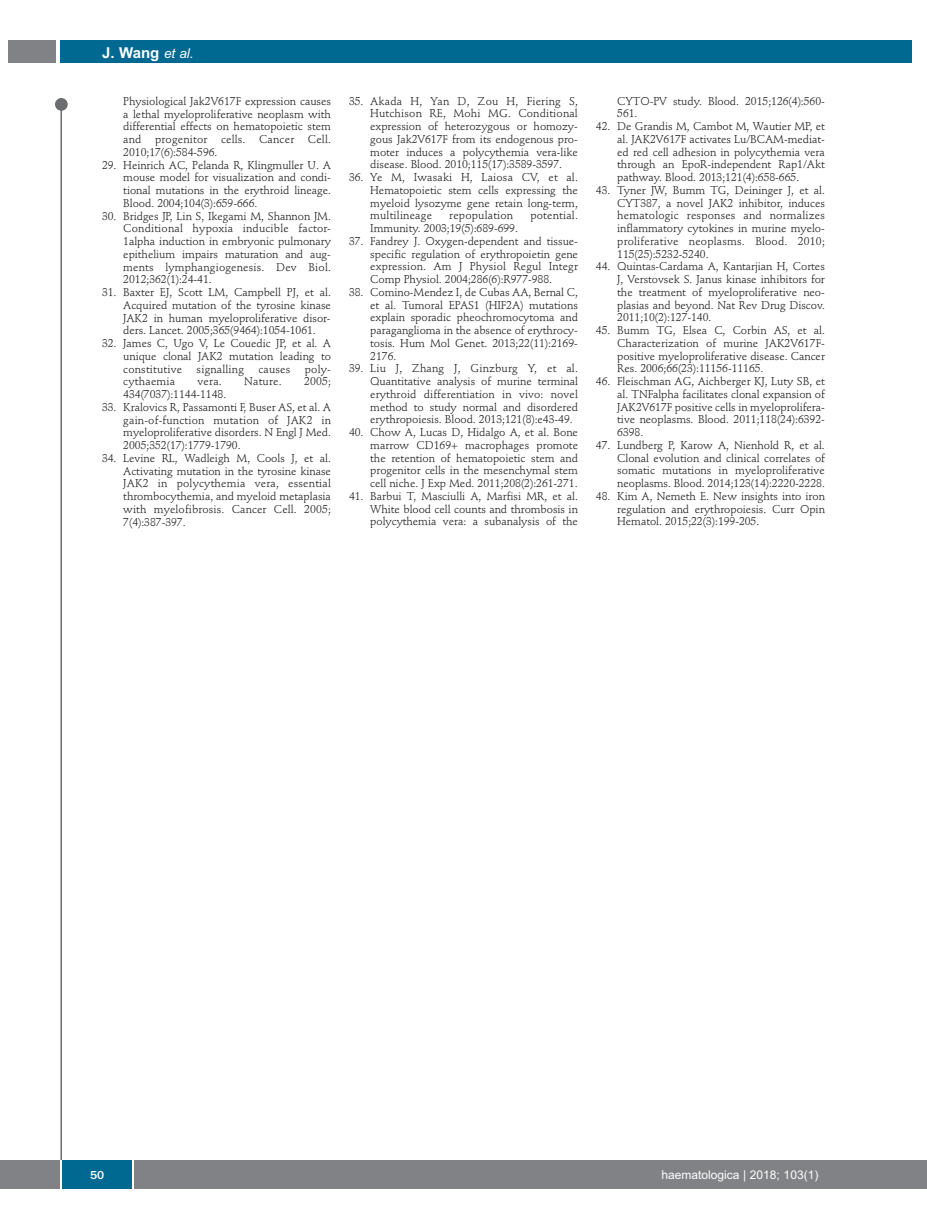
<style>
.page{position:relative;width:927px;height:1225px;background:#fff}
.page>*{position:absolute;margin:0;border:0;box-sizing:border-box;transform-origin:0 0}
.t1{font:700 15px "Arial";color:#fff}
.t2{font:12px "Arial";color:#fff}
.t3{font:500 12px "Franklin Gothic";color:#fff}
.t4{font:11.25px/12.8px "Stempel Schneidler";letter-spacing:-.005em;color:#231f20;text-align:justify}
.t5{font:11.25px "Stempel Schneidler";letter-spacing:.015em;color:#231f20}
.s1{font-weight:400;font-style:italic;font-size:13.5px}
</style>
<div class="page">
<div style="left:911px;top:1160px;width:16px;height:28px;background:#808285"></div>
<div style="left:55px;top:98px;width:13px;height:13px;background:#6c6d70;border-radius:50%"></div>
<hr style="left:60px;top:101px;width:2px;height:1061px;background:#6c6d70">
<div style="left:60px;top:40px;width:852px;height:22px;background:#006991"></div>
<div style="left:9px;top:40px;width:47px;height:22px;background:#808285"></div>
<div style="left:0;top:1160px;width:911px;height:28px;background:#808285"></div>
<div style="left:62px;top:1160px;width:71px;height:28px;background:#006991"></div>
<hr style="left:60px;top:1160px;width:2px;height:28px;background:#fff">
<svg style="left:133px;top:1160px;width:1px;height:28px"></svg>
<h1 class="t1" style="left:102px;top:44px;width:93px">J. Wang <span class="s1">et al.</span></h1>
<p class="t4" style="left:123px;top:96px;width:209px">Physiological Jak2V617F expression causes a lethal myeloproliferative neoplasm with differential effects on hematopoietic stem and progenitor cells. Cancer Cell.<br>2010;17(6):584-596.</p>
<p class="t4" style="left:123px;top:159px;width:209px;text-indent:-21px">29. Heinrich AC, Pelanda R, Klingmuller U. A mouse model for visualization and condi&shy;tional mutations in the erythroid lineage.<br>Blood. 2004;104(3):659-666.</p>
<p class="t4" style="left:123px;top:210px;width:209px;text-indent:-21px">30. Bridges JP, Lin S, Ikegami M, Shannon JM.<br>Conditional hypoxia inducible factor-1alpha induction in embryonic pulmonary epithelium impairs maturation and aug&shy;ments lymphangiogenesis. Dev Biol.<br>2012;362(1):24-41.</p>
<p class="t4" style="left:123px;top:287px;width:209px;text-indent:-21px">31. Baxter EJ, Scott LM, Campbell PJ, et al.<br>Acquired mutation of the tyrosine kinase JAK2 in human myeloproliferative disor&shy;ders. Lancet. 2005;365(9464):1054-1061.</p>
<p class="t4" style="left:123px;top:338px;width:209px;text-indent:-21px">32. James C, Ugo V, Le Couedic JP, et al. A unique clonal JAK2 mutation leading to constitutive</p>
<p class="t5" style="left:197px;top:364px;width:49px">signalling</p>
<p class="t4" style="left:258px;top:363px;width:34px">causes</p>
<p class="t4" style="left:305px;top:363px;width:28px">poly-</p>
<p class="t5" style="left:123px;top:377px;width:53px">cythaemia</p>
<p class="t4" style="left:198px;top:376px;width:26px">vera.</p>
<p class="t4" style="left:244px;top:376px;width:39px">Nature.</p>
<p class="t4" style="left:304px;top:376px;width:28px">2005;</p>
<p class="t4" style="left:123px;top:389px;width:104px">434(7037):1144-1148.</p>
<p class="t4" style="left:123px;top:402px;width:209px;text-indent:-21px">33. Kralovics R, Passamonti F, Buser AS, et al. A gain-of-function mutation of JAK2 in myeloproliferative disorders. N Engl J Med.<br>2005;352(17):1779-1790.</p>
<p class="t4" style="left:123px;top:453px;width:209px;text-indent:-21px">34. Levine RL, Wadleigh M, Cools J, et al.<br>Activating mutation in the tyrosine kinase JAK2 in polycythemia vera, essential thrombocythemia, and myeloid metaplasia with myelofibrosis. Cancer Cell. 2005; 7(4):387-397.</p>
<p class="t4" style="left:370px;top:96px;width:209px;text-indent:-21px">35. Akada H, Yan D, Zou H, Fiering S, Hutchison RE, Mohi MG. Conditional expression of heterozygous or homozy&shy;gous Jak2V617F from its endogenous pro&shy;moter induces a polycythemia vera-like disease. Blood. 2010;115(17):3589-3597.</p>
<p class="t4" style="left:370px;top:172px;width:209px;text-indent:-21px">36. Ye M, Iwasaki H, Laiosa CV, et al.<br>Hematopoietic stem cells expressing the myeloid lysozyme gene retain long-term, multilineage</p>
<p class="t5" style="left:449px;top:211px;width:65px">repopulation</p>
<p class="t5" style="left:530px;top:211px;width:49px">potential.</p>
<p class="t4" style="left:370px;top:223px;width:149px">Immunity. 2003;19(5):689-699.</p>
<p class="t4" style="left:370px;top:236px;width:209px;text-indent:-21px">37. Fandrey J. Oxygen-dependent and tissue&shy;specific regulation of erythropoietin gene expression. Am J Physiol Regul Integr Comp Physiol. 2004;286(6):R977-988.</p>
<p class="t4" style="left:370px;top:287px;width:209px;text-indent:-21px">38. Comino-Mendez I, de Cubas AA, Bernal C, et al. Tumoral EPAS1 (HIF2A) mutations explain sporadic pheochromocytoma and paraganglioma in the absence of erythrocy&shy;tosis. Hum Mol Genet. 2013;22(11):2169- 2176.</p>
<p class="t4" style="left:370px;top:363px;width:209px;text-indent:-21px">39. Liu J, Zhang J, Ginzburg Y, et al.<br>Quantitative analysis of murine terminal erythroid differentiation in vivo: novel method to study normal and disordered erythropoiesis. Blood. 2013;121(8):e43-49.</p>
<p class="t4" style="left:370px;top:427px;width:209px;text-indent:-21px">40. Chow A, Lucas D, Hidalgo A, et al. Bone marrow CD169+ macrophages promote the retention of hematopoietic stem and progenitor cells in the mesenchymal stem cell niche. J Exp Med. 2011;208(2):261-271.</p>
<p class="t4" style="left:370px;top:491px;width:209px;text-indent:-21px">41. Barbui T, Masciulli A, Marfisi MR, et al.<br>White blood cell counts and thrombosis in polycythemia vera: a subanalysis of the</p>
<p class="t4" style="left:617px;top:95px;width:209px">CYTO-PV study. Blood. 2015;126(4):560-<br>561.</p>
<p class="t4" style="left:617px;top:121px;width:209px;text-indent:-21px">42. De Grandis M, Cambot M, Wautier MP, et al. JAK2V617F activates Lu/BCAM-mediat&shy;ed red cell adhesion in polycythemia vera through an EpoR-independent Rap1/Akt pathway. Blood. 2013;121(4):658-665.</p>
<p class="t4" style="left:617px;top:185px;width:209px;text-indent:-21px">43. Tyner JW, Bumm TG, Deininger J, et al.<br>CYT387, a novel JAK2 inhibitor, induces hematologic responses and normalizes inflammatory cytokines in murine myelo&shy;proliferative neoplasms. Blood. 2010; 115(25):5232-5240.</p>
<p class="t4" style="left:617px;top:261px;width:209px;text-indent:-21px">44. Quintas-Cardama A, Kantarjian H, Cortes J, Verstovsek S. Janus kinase inhibitors for the treatment of myeloproliferative neo&shy;plasias and beyond. Nat Rev Drug Discov.<br>2011;10(2):127-140.</p>
<p class="t4" style="left:617px;top:325px;width:209px;text-indent:-21px">45. Bumm TG, Elsea C, Corbin AS, et al.<br>Characterization of murine JAK2V617F&shy;positive myeloproliferative disease. Cancer Res. 2006;66(23):11156-11165.</p>
<p class="t4" style="left:617px;top:376px;width:209px;text-indent:-21px">46. Fleischman AG, Aichberger KJ, Luty SB, et al. TNFalpha facilitates clonal expansion of JAK2V617F positive cells in myeloprolifera&shy;tive neoplasms. Blood. 2011;118(24):6392- 6398.</p>
<p class="t4" style="left:617px;top:440px;width:209px;text-indent:-21px">47. Lundberg P, Karow A, Nienhold R, et al.<br>Clonal evolution and clinical correlates of somatic mutations in myeloproliferative neoplasms. Blood. 2014;123(14):2220-2228.</p>
<p class="t4" style="left:617px;top:491px;width:209px;text-indent:-21px">48. Kim A, Nemeth E. New insights into iron regulation and erythropoiesis. Curr Opin Hematol. 2015;22(3):199-205.</p>
<p class="t3" style="left:90px;top:1167px;width:16px">50</p>
<p class="t2" style="left:661px;top:1167px;width:158px">haematologica | 2018; 103(1)</p>
</div>
